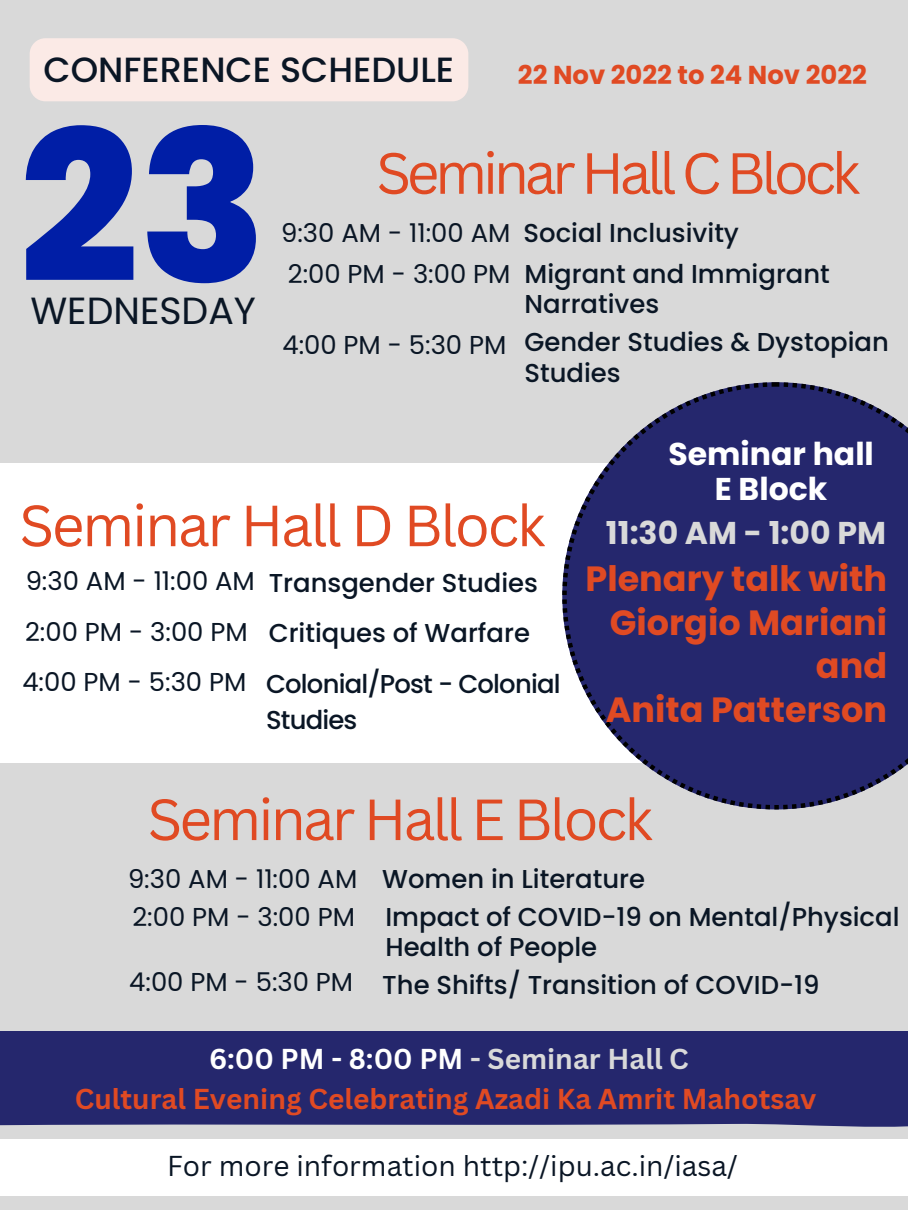
<style>
.page{position:relative;width:908px;height:1210px;background:#fff}
.page>*{position:absolute;margin:0;border:0;box-sizing:border-box;transform-origin:0 0}
.t1{font:800 210px "Poppins";color:#001ea6}
.t2{font:56.7px "Canva Sans";letter-spacing:-.05em;color:#e04a23}
.t3{font:56.7px "Canva Sans";letter-spacing:-.075em;color:#e04a23}
.t4{font:37.8px "Poppins";color:#0a1625}
.t5{font:700 35px/43.6px "Poppins";color:#e04a23;text-align:right}
.t6{font:500 35px "Poppins";color:#0a1625}
.t7{font:700 31.5px/34.1px "Poppins";color:#fff;text-align:center}
.t8{font:700 31.5px "Poppins";color:#d9d9d9}
.t9{font:700 28px/39.1px "Canva Sans";color:#e04a23;text-align:center}
.t10{font:28px "Canva Sans";color:#0a1625}
.t11{font:700 25.9px "Poppins";color:#e04a23}
.t12{font:500 25.87px/37.5px "Poppins";color:#0a1625}
.t13{font:25.87px "Poppins";color:#0a1625}
.t14{font:500 25.87px/50.5px "Poppins";letter-spacing:-.03em;color:#0a1625}
.s1{font-weight:400}
.s2{color:#fff}
.s3{color:#d9d9d9}
</style>
<div class="page">
<div style="left:0;top:0;width:907px;height:1210px;background:#d9d9d9"></div>
<div style="left:0;top:463px;width:907px;height:299px;background:#fff"></div>
<div style="left:0;top:1139px;width:907px;height:56px;background:#fff"></div>
<div style="left:0;top:1031px;width:907px;height:96px;background:#25276d"></div>
<svg style="left:562px;top:382px;width:345px;height:427px;fill:#25276d"></svg>
<div style="left:30px;top:38px;width:438px;height:63px;background:#fbeae6"></div>
<h3 class="t6" style="left:44px;top:45px;width:412px">CONFERENCE SCHEDULE</h3>
<p class="t11" style="left:518px;top:57px;width:350px">22 Nov 2022 to 24 Nov 2022</p>
<h1 class="t1" style="left:19px;top:61px;width:249px">23</h1>
<h3 class="t4" style="left:30px;top:284px;width:227px">WEDNESDAY</h3>
<h2 class="t3" style="left:376px;top:133px;width:485px">Seminar Hall C Block</h2>
<p class="t12" style="left:281px;top:214px;width:459px"><span class="s1">9:30 AM - 11:00 AM</span> Social Inclusivity</p>
<p class="t12" style="left:524px;top:259px;width:307px;line-height:30.4px;text-indent:-236px"><span class="s1">2:00 PM - 3:00 PM</span> Migrant and Immigrant<br>Narratives</p>
<p class="t12" style="left:524px;top:326px;width:366px;line-height:31.2px">Gender Studies &amp; Dystopian<br>Studies</p>
<p class="t13" style="left:282px;top:327px;width:225px">4:00 PM - 5:30 PM</p>
<p class="t7" style="left:668px;top:437px;width:207px">Seminar hall<br>E Block</p>
<h2 class="t2" style="left:19px;top:485px;width:527px">Seminar Hall D Block</h2>
<p class="t12" style="left:26px;top:564px;width:513px"><span class="s1">9:30 AM - 11:00 AM</span> Transgender Studies</p>
<p class="t14" style="left:266px;top:608px;width:296px;text-indent:-241px"><span class="s1">2:00 PM - 3:00 PM</span> Critiques of Warfare<br>Colonial/Post - Colonial</p>
<p class="t14" style="left:266px;top:694px;width:93px">Studies</p>
<p class="t13" style="left:22px;top:664px;width:225px">4:00 PM - 5:30 PM</p>
<p class="t8" style="left:605px;top:510px;width:281px">11:30 AM - 1:00 PM</p>
<h3 class="t5" style="left:585px;top:557px;width:303px">Plenary talk with<br>Giorgio Mariani and<br>Anita Patterson</h3>
<h2 class="t2" style="left:147px;top:779px;width:506px">Seminar Hall E Block</h2>
<p class="t13" style="left:128px;top:861px;width:231px">9:30 AM - 11:00 AM</p>
<p class="t13" style="left:132px;top:898px;width:224px">2:00 PM - 3:00 PM</p>
<p class="t13" style="left:129px;top:964px;width:225px">4:00 PM - 5:30 PM</p>
<p class="t12" style="left:382px;top:860px;width:518px">Women in Literature<br>Impact of COVID-19 on Mental/Physical</p>
<p class="t12" style="left:382px;top:928px;width:439px">Health of People<br>The Shifts/ Transition of COVID-19</p>
<p class="t9" style="left:75px;top:1039px;width:743px"><span class="s2">6:00 PM - 8:00 PM</span> <span class="s3">- Seminar Hall C<br></span>Cultural Evening Celebrating Azadi Ka Amrit Mahotsav</p>
<p class="t10" style="left:167px;top:1145px;width:572px">For more information http://ipu.ac.in/iasa/</p>
</div>
